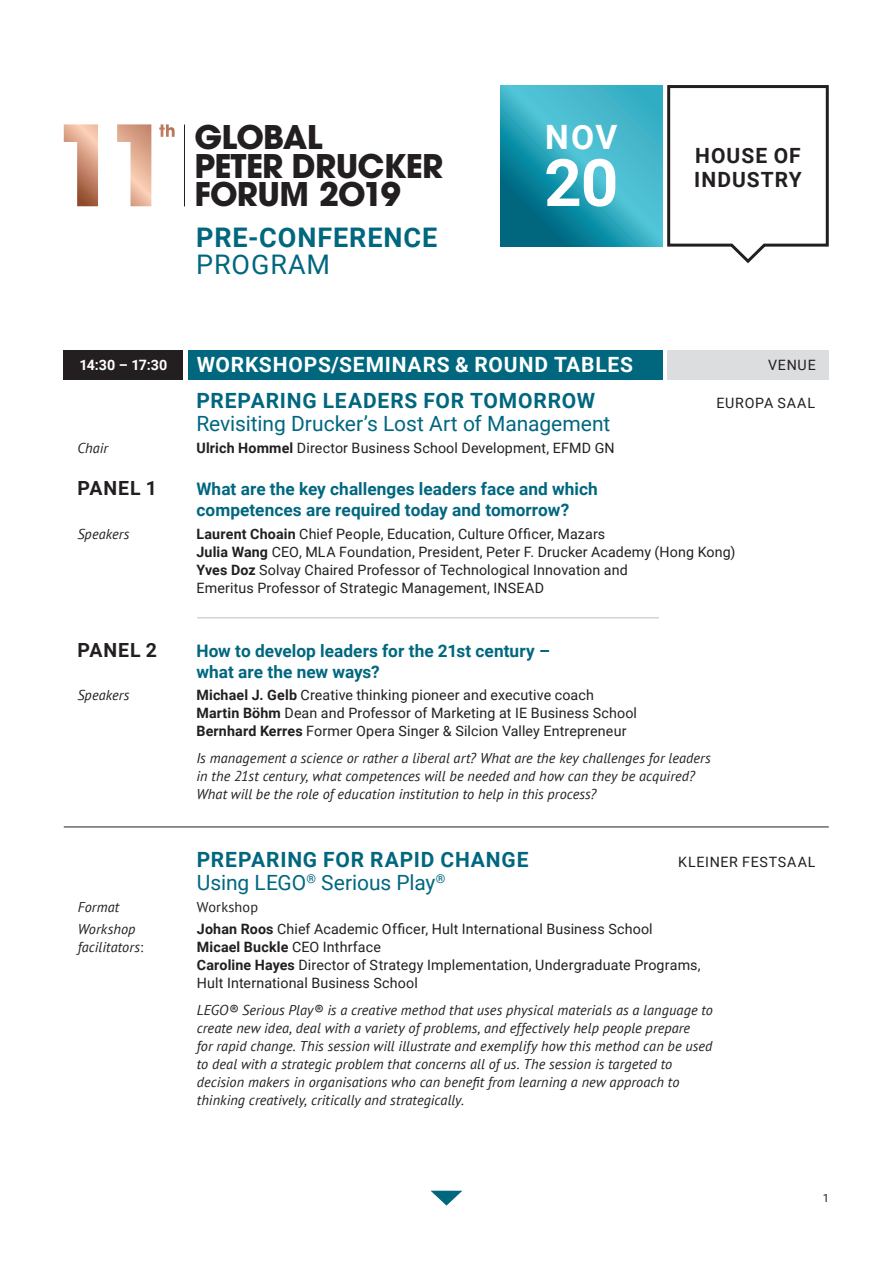
<style>
.page{position:relative;width:893px;height:1263px;background:#fff}
.page>*{position:absolute;margin:0;border:0;box-sizing:border-box;transform-origin:0 0}
.t1{font:700 65.55px "Roboto";color:#fff}
.t2{font:700 33.6px "Roboto";color:#fff}
.t3{font:700 32.4px/29px "Avant Garde";letter-spacing:-.025em;color:#231f20}
.t4{font:700 27px "Roboto";letter-spacing:.035em;color:#00677f}
.t5{font:27px "Roboto";letter-spacing:.035em;color:#00677f}
.t6{font:21px "Roboto";letter-spacing:-.005em;color:#00677f}
.t7{font:700 21px "Roboto";letter-spacing:.04em;color:#00677f}
.t8{font:700 21px "Roboto";letter-spacing:.04em;color:#fff}
.t9{font:700 21px/24px "Roboto";letter-spacing:.05em;color:#231f20}
.t10{font:700 19.5px "Roboto";letter-spacing:.045em;color:#231f20}
.t11{font:700 17.25px/21px "Roboto";color:#00677f}
.t12{font:italic 14.25px/18px "PT Sans";letter-spacing:.005em;color:#231f20}
.t13{font:14.25px/18px "Roboto";letter-spacing:.01em;color:#231f20}
.t14{font:14.25px "Roboto";letter-spacing:.05em;color:#231f20}
.t15{font:700 14.25px "Roboto";letter-spacing:-.02em;color:#fff}
.t16{font:14.25px "Roboto";letter-spacing:.055em;color:#231f20}
.t17{font:14.25px "PT Sans";letter-spacing:.01em;color:#231f20}
.t18{font:11.25px "Roboto";color:#231f20}
.s1{font-weight:700}
.s2{font-style:normal}
</style>
<div class="page">
<div style="left:64px;top:350px;width:119px;height:30px;background:#231f20"></div>
<div style="left:188px;top:350px;width:474px;height:30px;background:#00677f"></div>
<div style="left:667px;top:350px;width:162px;height:30px;background:#dcdddf"></div>
<hr style="left:64px;top:826px;width:765px;height:1px;background:#231f20">
<svg style="left:431px;top:1191px;width:31px;height:14px"></svg>
<hr style="left:197px;top:617px;width:462px;height:1px;background:#bcbdc0">
<hr style="left:184px;top:125px;width:1px;height:81px;background:#231f20">
<svg style="left:64px;top:124px;width:111px;height:82px"></svg>
<svg style="left:500px;top:85px;width:162px;height:162px;background:#2ea3b8"></svg>
<svg style="left:667px;top:85px;width:162px;height:179px"></svg>
<h3 class="t3" style="left:195px;top:122px;width:250px">GLOBAL<br>PETER DRUCKER<br>FORUM 2O19</h3>
<h3 class="t4" style="left:196px;top:218px;width:243px">PRE-CONFERENCE</h3>
<h3 class="t5" style="left:196px;top:245px;width:136px">PROGRAM</h3>
<h2 class="t2" style="left:545px;top:113px;width:74px">NOV</h2>
<h1 class="t1" style="left:544px;top:137px;width:76px">20</h1>
<h3 class="t9" style="left:694px;top:143px;width:109px">HOUSE OF<br>INDUSTRY</h3>
<p class="t15" style="left:79px;top:355px;width:89px">14:30 – 17:30</p>
<h3 class="t8" style="left:197px;top:350px;width:438px">WORKSHOPS/SEMINARS &amp; ROUND TABLES</h3>
<p class="t13" style="left:768px;top:355px;width:49px">VENUE</p>
<h3 class="t7" style="left:196px;top:386px;width:400px">PREPARING LEADERS FOR TOMORROW</h3>
<p class="t16" style="left:716px;top:393px;width:100px">EUROPA SAAL</p>
<h3 class="t6" style="left:196px;top:409px;width:416px">Revisiting Drucker’s Lost Art of Management</h3>
<p class="t12" style="left:77px;top:439px;width:32px">Chair</p>
<p class="t13" style="left:196px;top:438px;width:420px"><span class="s1">Ulrich Hommel</span> Director Business School Development, EFMD GN</p>
<h3 class="t10" style="left:77px;top:475px;width:81px">PANEL 1</h3>
<p class="t11" style="left:196px;top:478px;width:403px">What are the key challenges leaders face and which competences are required today and tomorrow?</p>
<p class="t12" style="left:77px;top:524px;width:54px">Speakers</p>
<p class="t13" style="left:196px;top:524px;width:541px"><span class="s1">Laurent Choain</span> Chief People, Education, Culture Officer, Mazars<br><span class="s1">Julia Wang</span> CEO, MLA Foundation, President, Peter F. Drucker Academy (Hong Kong)<br><span class="s1">Yves Doz</span> Solvay Chaired Professor of Technological Innovation and<br>Emeritus Professor of Strategic Management, INSEAD</p>
<h3 class="t10" style="left:77px;top:636px;width:81px">PANEL 2</h3>
<p class="t11" style="left:196px;top:639px;width:355px">How to develop leaders for the 21st century – what are the new ways?</p>
<p class="t12" style="left:77px;top:686px;width:54px">Speakers</p>
<p class="t13" style="left:196px;top:686px;width:442px"><span class="s1">Michael J. Gelb</span> Creative thinking pioneer and executive coach<br><span class="s1">Martin Böhm</span> Dean and Professor of Marketing at IE Business School<br><span class="s1">Bernhard Kerres</span> Former Opera Singer &amp; Silcion Valley Entrepreneur</p>
<p class="t12" style="left:196px;top:748px;width:516px">Is management a science or rather a liberal art? What are the key challenges for leaders in the 21st century, what competences will be needed and how can they be acquired?<br>What will be the role of education institution to help in this process?</p>
<h3 class="t7" style="left:197px;top:845px;width:333px">PREPARING FOR RAPID CHANGE</h3>
<p class="t14" style="left:678px;top:852px;width:139px">KLEINER FESTSAAL</p>
<h3 class="t6" style="left:197px;top:868px;width:250px">Using LEGO<sup>®</sup> Serious Play<sup>®</sup></h3>
<p class="t12" style="left:78px;top:898px;width:43px">Format</p>
<p class="t17" style="left:197px;top:898px;width:63px">Workshop</p>
<p class="t12" style="left:78px;top:920px;width:59px">Workshop</p>
<p class="t13" style="left:197px;top:920px;width:457px"><span class="s1">Johan Roos</span> Chief Academic Officer, Hult International Business School</p>
<p class="t12" style="left:78px;top:938px;width:67px">facilitators<span class="s2">:</span></p>
<p class="t13" style="left:197px;top:938px;width:505px"><span class="s1">Micael Buckle</span> CEO Inthrface<br><span class="s1">Caroline Hayes</span> Director of Strategy Implementation, Undergraduate Programs,<br>Hult International Business School</p>
<p class="t12" style="left:197px;top:1000px;width:518px">LEGO® Serious Play® is a creative method that uses physical materials as a language to create new idea, deal with a variety of problems, and effectively help people prepare<br>for rapid change. This session will illustrate and exemplify how this method can be used to deal with a strategic problem that concerns all of us. The session is targeted to decision makers in organisations who can benefit from learning a new approach to thinking creatively, critically and strategically.</p>
<p class="t18" style="left:823px;top:1190px;width:8px">1</p>
</div>
